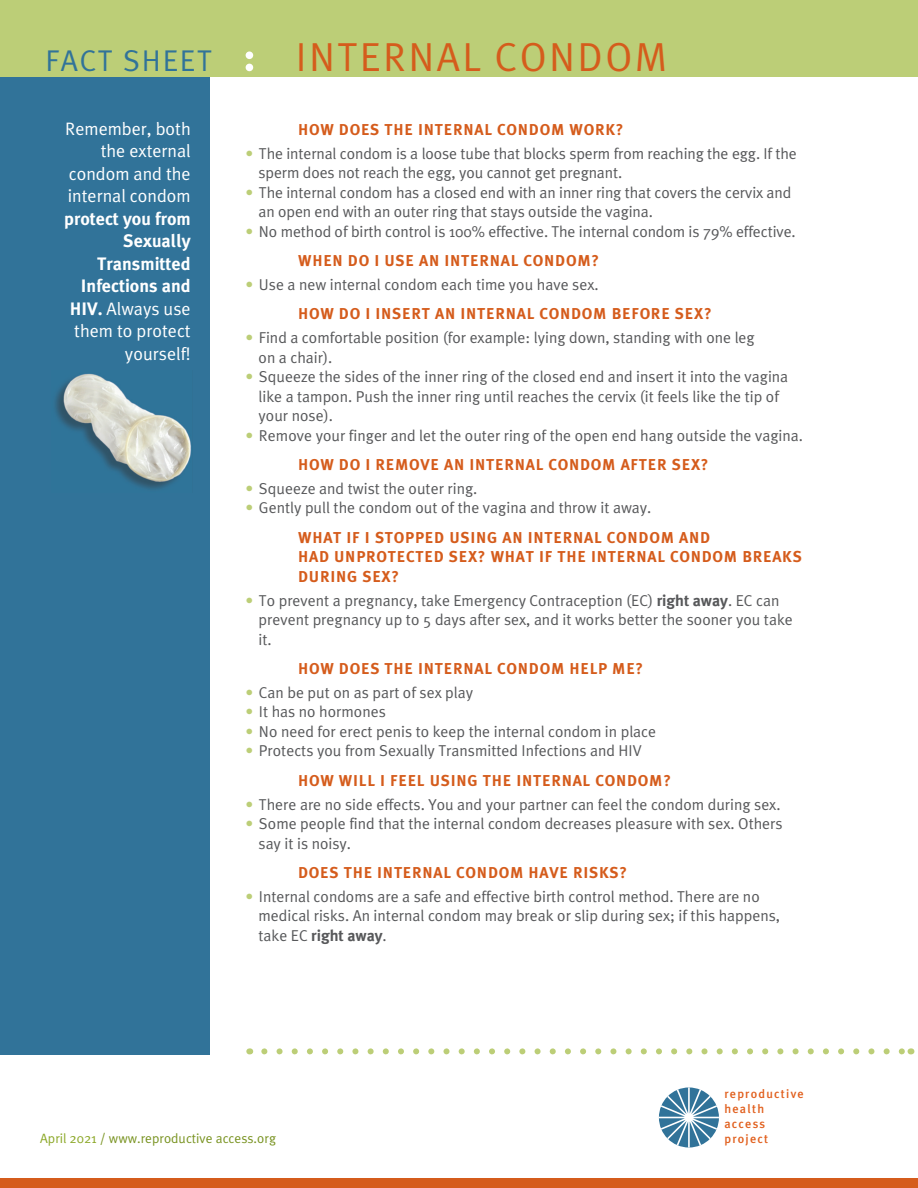
<style>
.page{position:relative;width:918px;height:1188px;background:#fff}
.page>*{position:absolute;margin:0;border:0;box-sizing:border-box;transform-origin:0 0}
.t1{font:40.5px "Meta Plus Normal";color:#d55c1c}
.t2{font:30px "Meta Plus Normal";color:#317399}
.t3{font:18px/22.5px "Meta Plus Normal";color:#fff;text-align:right}
.t4{font:700 18px/22.5px "Meta Plus";color:#fff;text-align:right}
.t5{font:15.75px/19.5px "Meta Plus Normal";color:#57585a}
.t6{font:700 15.75px/19.5px "Meta Plus";letter-spacing:.05em;color:#d55c1c}
.t7{font:700 15.75px "Meta Plus";color:#57585a}
.t8{font:13.5px "Meta Plus Normal";color:#799321}
.t9{font:500 12.3px/15.1px "Meta Plus";letter-spacing:.1em;color:#e1601e}
.s1{font-family:"Meta Plus";font-weight:700}
.s2{color:#bcce77}
.s3{font-family:"Meta Plus Normal";font-weight:400}
.s4{color:#8ca828}
</style>
<div class="page">
<div style="left:0;top:72px;width:210px;height:982px;background:#317399"></div>
<div style="left:0;top:0;width:918px;height:76px;background:#bcce77"></div>
<div style="left:0;top:1179px;width:918px;height:9px;background:#d55c1c"></div>
<svg style="left:659px;top:1087px;width:60px;height:61px"></svg>
<svg style="left:264px;top:1048px;width:639px;height:6px"></svg>
<img style="left:55px;top:373px;width:136px;height:116px">
<div style="left:246px;top:51px;width:7px;height:8px;background:#fff;border-radius:50%"></div>
<div style="left:246px;top:64px;width:7px;height:7px;background:#fff;border-radius:50%"></div>
<h2 class="t2" style="left:45px;top:44px;width:168px">FACT SHEET</h2>
<h1 class="t1" style="left:296px;top:34px;width:373px">INTERNAL CONDOM</h1>
<p class="t3" style="left:65px;top:117px;width:127px">Remember, both the external condom and the internal condom</p>
<p class="t4" style="left:64px;top:207px;width:128px">protect you from<br>Sexually<br>Transmitted<br>Infections and</p>
<p class="t3" style="left:70px;top:297px;width:122px"><span class="s1">HIV.</span> Always use them to protect yourself!</p>
<p class="t6" style="left:298px;top:119px;width:327px">HOW DOES THE INTERNAL CONDOM WORK?</p>
<p class="t5" style="left:259px;top:143px;width:540px;text-indent:-13px"><span class="s2">•</span> The internal condom is a loose tube that blocks sperm from reaching the egg. If the sperm does not reach the egg, you cannot get pregnant.</p>
<p class="t5" style="left:259px;top:182px;width:534px;text-indent:-13px"><span class="s2">•</span> The internal condom has a closed end with an inner ring that covers the cervix and an open end with an outer ring that stays outside the vagina.</p>
<p class="t5" style="left:246px;top:221px;width:552px"><span class="s2">•</span> No method of birth control is 100% effective. The internal condom is 79% effective.</p>
<p class="t6" style="left:298px;top:251px;width:303px">WHEN DO I USE AN INTERNAL CONDOM?</p>
<p class="t5" style="left:246px;top:275px;width:355px"><span class="s2">•</span> Use a new internal condom each time you have sex.</p>
<p class="t6" style="left:298px;top:304px;width:415px">HOW DO I INSERT AN INTERNAL CONDOM BEFORE SEX?</p>
<p class="t5" style="left:259px;top:328px;width:498px;text-indent:-13px"><span class="s2">•</span> Find a comfortable position (for example: lying down, standing with one leg on a chair).</p>
<p class="t5" style="left:259px;top:367px;width:531px;text-indent:-13px"><span class="s2">•</span> Squeeze the sides of the inner ring of the closed end and insert it into the vagina like a tampon. Push the inner ring until reaches the cervix (it feels like the tip of your nose).</p>
<p class="t5" style="left:246px;top:425px;width:559px"><span class="s2">•</span> Remove your finger and let the outer ring of the open end hang outside the vagina.</p>
<p class="t6" style="left:298px;top:455px;width:412px">HOW DO I REMOVE AN INTERNAL CONDOM AFTER SEX?</p>
<p class="t5" style="left:246px;top:479px;width:233px"><span class="s2">•</span> Squeeze and twist the outer ring.</p>
<p class="t5" style="left:246px;top:498px;width:407px"><span class="s2">•</span> Gently pull the condom out of the vagina and throw it away.</p>
<p class="t6" style="left:298px;top:527px;width:505px">WHAT IF I STOPPED USING AN INTERNAL CONDOM AND<br>HAD UNPROTECTED SEX? WHAT IF THE INTERNAL CONDOM BREAKS<br>DURING SEX?</p>
<p class="t5" style="left:259px;top:590px;width:536px;text-indent:-13px"><span class="s2">•</span> To prevent a pregnancy, take Emergency Contraception (EC) <span class="s1">right away</span>. EC can prevent pregnancy up to 5 days after sex, and it works better the sooner you take it.</p>
<p class="t6" style="left:298px;top:659px;width:347px">HOW DOES THE INTERNAL CONDOM HELP ME?</p>
<p class="t5" style="left:246px;top:683px;width:229px"><span class="s2">•</span> Can be put on as part of sex play</p>
<p class="t5" style="left:246px;top:702px;width:142px"><span class="s2">•</span> It has no hormones</p>
<p class="t5" style="left:246px;top:722px;width:412px"><span class="s2">•</span> No need for erect penis to keep the internal condom in place</p>
<p class="t5" style="left:246px;top:741px;width:398px"><span class="s2">•</span> Protects you from Sexually Transmitted Infections and HIV</p>
<p class="t6" style="left:298px;top:770px;width:374px">HOW WILL I FEEL USING THE INTERNAL CONDOM?</p>
<p class="t5" style="left:246px;top:794px;width:536px"><span class="s2">•</span> There are no side effects. You and your partner can feel the condom during sex.</p>
<p class="t5" style="left:259px;top:814px;width:526px;text-indent:-13px"><span class="s2">•</span> Some people find that the internal condom decreases pleasure with sex. Others say it is noisy.</p>
<p class="t6" style="left:298px;top:863px;width:331px">DOES THE INTERNAL CONDOM HAVE RISKS?</p>
<p class="t5" style="left:259px;top:887px;width:523px;text-indent:-13px"><span class="s2">•</span> Internal condoms are a safe and effective birth control method. There are no medical risks. An internal condom may break or slip during sex; if this happens,</p>
<p class="t7" style="left:259px;top:926px;width:130px"><span class="s3">take EC</span> right away<span class="s3">.</span></p>
<p class="t9" style="left:724px;top:1086px;width:81px">reproductive health access</p>
<p class="t8" style="left:40px;top:1130px;width:237px"><span class="s4">April 2021</span> / www.reproductive access.org</p>
<p class="t9" style="left:724px;top:1131px;width:45px">project</p>
</div>
